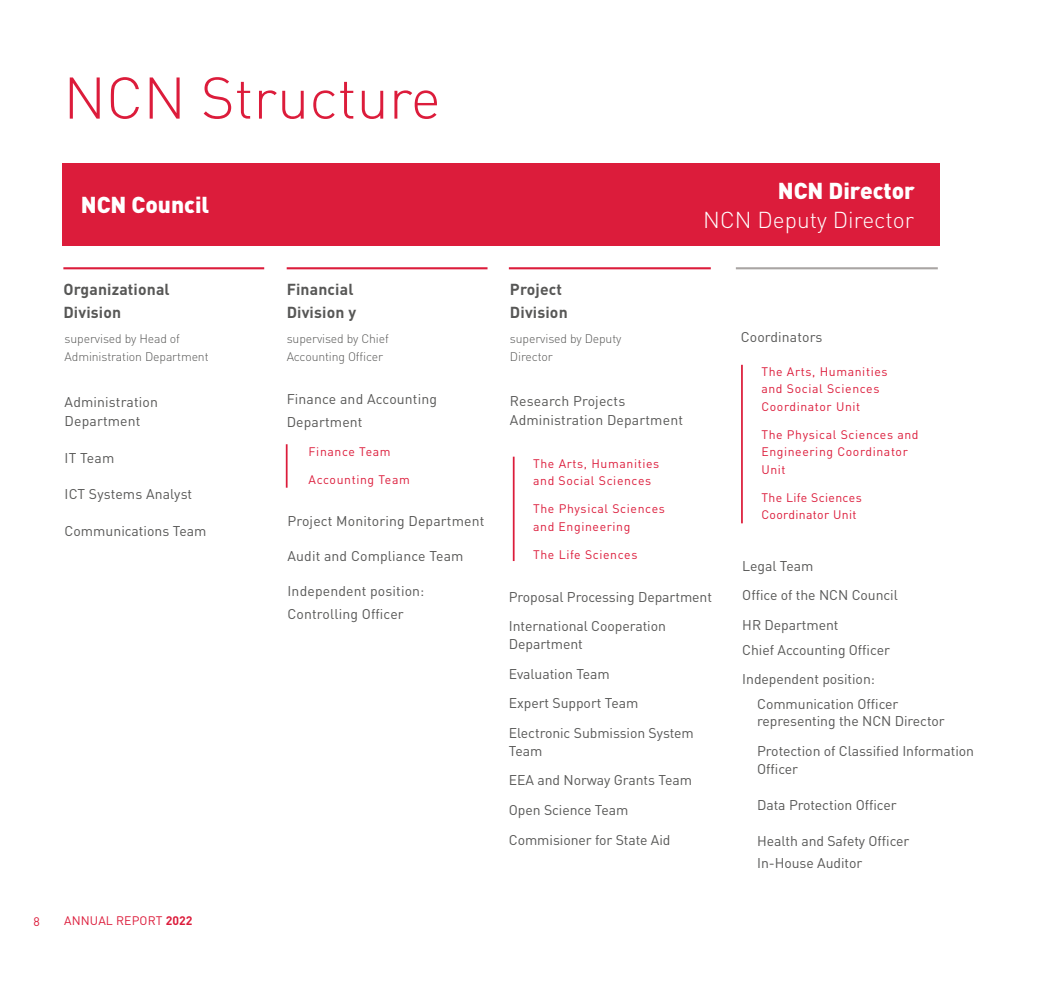
<style>
.page{position:relative;width:1042px;height:993px;background:#fff}
.page>*{position:absolute;margin:0;border:0;box-sizing:border-box;transform-origin:0 0}
.t1{font:300 57.75px "DIN Pro";color:#dc1c3b}
.t2{font:900 22.75px "DIN Pro";color:#fff}
.t3{font:300 22.75px "DIN Pro";color:#fff}
.t4{font:700 15.75px/22.8px "DIN Pro";letter-spacing:.01em;color:#575756}
.t5{font:14px/29.8px "DIN Pro";letter-spacing:-.005em;color:#575756}
.t6{font:12.25px/17.5px "DIN Pro";letter-spacing:.05em;color:#dc1c3b}
.t7{font:300 12.25px/17.5px "DIN Pro";letter-spacing:-.01em;color:#575756}
.t8{font:12.25px/17.5px "DIN Pro";letter-spacing:.03em;color:#dc1c3b}
.t9{font:12.25px "DIN Pro";letter-spacing:.01em;color:#dc1c3b}
.s1{font-weight:700}
</style>
<div class="page">
<div style="left:62px;top:163px;width:878px;height:83px;background:#dc1c3b"></div>
<hr style="left:286px;top:444px;width:1px;height:43px;background:#dc1c3b">
<hr style="left:513px;top:456px;width:1px;height:105px;background:#dc1c3b">
<hr style="left:741px;top:364px;width:2px;height:159px;background:#dc1c3b">
<hr style="left:63px;top:267px;width:201px;height:2px;background:#dc1c3b">
<hr style="left:287px;top:267px;width:200px;height:2px;background:#dc1c3b">
<hr style="left:509px;top:267px;width:202px;height:2px;background:#dc1c3b">
<hr style="left:736px;top:267px;width:202px;height:2px;background:#a9a5a3">
<h1 class="t1" style="left:63px;top:58px;width:379px">NCN Structure</h1>
<h2 class="t2" style="left:81px;top:189px;width:130px">NCN Council</h2>
<p class="t4" style="left:63px;top:277px;width:108px">Organizational<br>Division</p>
<p class="t4" style="left:287px;top:277px;width:71px">Financial<br>Division y</p>
<p class="t4" style="left:510px;top:277px;width:59px">Project<br>Division</p>
<p class="t7" style="left:65px;top:329px;width:145px">supervised by Head of<br>Administration Department</p>
<p class="t7" style="left:287px;top:329px;width:104px">supervised by Chief<br>Accounting Officer</p>
<p class="t7" style="left:510px;top:329px;width:113px">supervised by Deputy<br>Director</p>
<h2 class="t2" style="left:778px;top:175px;width:139px">NCN Director</h2>
<h2 class="t3" style="left:703px;top:204px;width:212px">NCN Deputy Director</h2>
<p class="t5" style="left:741px;top:321px;width:83px">Coordinators</p>
<p class="t5" style="left:65px;top:391px;width:95px;line-height:19.2px">Administration<br>Department</p>
<p class="t5" style="left:65px;top:442px;width:51px">IT Team</p>
<p class="t5" style="left:65px;top:478px;width:129px">ICT Systems Analyst</p>
<p class="t5" style="left:65px;top:515px;width:143px">Communications Team</p>
<p class="t6" style="left:33px;top:911px;width:8px">8</p>
<p class="t9" style="left:64px;top:912px;width:130px">ANNUAL REPORT <span class="s1">2022</span></p>
<p class="t5" style="left:287px;top:387px;width:152px;line-height:22.8px">Finance and Accounting<br>Department</p>
<p class="t5" style="left:510px;top:390px;width:174px;line-height:19.2px">Research Projects<br>Administration Department</p>
<p class="t6" style="left:309px;top:442px;width:84px">Finance Team</p>
<p class="t6" style="left:309px;top:470px;width:103px">Accounting Team</p>
<p class="t5" style="left:287px;top:505px;width:198px">Project Monitoring Department</p>
<p class="t5" style="left:287px;top:540px;width:177px">Audit and Compliance Team</p>
<p class="t5" style="left:287px;top:578px;width:138px;line-height:22.8px">Independent position:<br>Controlling Officer</p>
<p class="t6" style="left:533px;top:453px;width:128px">The Arts, Humanities and Social Sciences</p>
<p class="t6" style="left:533px;top:499px;width:133px">The Physical Sciences and Engineering</p>
<p class="t6" style="left:533px;top:544px;width:106px">The Life Sciences</p>
<p class="t5" style="left:509px;top:581px;width:205px">Proposal Processing Department<br>International Cooperation</p>
<p class="t5" style="left:509px;top:628px;width:186px">Department<br>Evaluation Team<br>Expert Support Team<br>Electronic Submission System</p>
<p class="t5" style="left:509px;top:735px;width:185px">Team<br>EEA and Norway Grants Team<br>Open Science Team<br>Commisioner for State Aid</p>
<p class="t6" style="left:761px;top:362px;width:128px">The Arts, Humanities and Social Sciences<br>Coordinator Unit</p>
<p class="t6" style="left:761px;top:425px;width:159px">The Physical Sciences and<br>Engineering Coordinator<br>Unit</p>
<p class="t8" style="left:761px;top:488px;width:102px">The Life Sciences<br>Coordinator Unit</p>
<p class="t5" style="left:742px;top:550px;width:157px">Legal Team<br>Office of the NCN Council<br>HR Department</p>
<p class="t5" style="left:742px;top:634px;width:149px">Chief Accounting Officer<br>Independent position:</p>
<p class="t5" style="left:757px;top:694px;width:189px;line-height:17.5px">Communication Officer representing the NCN Director</p>
<p class="t5" style="left:757px;top:741px;width:218px;line-height:17.5px">Protection of Classified Information<br>Officer</p>
<p class="t5" style="left:757px;top:789px;width:141px">Data Protection Officer</p>
<p class="t5" style="left:757px;top:828px;width:154px;line-height:22.8px">Health and Safety Officer<br>In-House Auditor</p>
</div>
